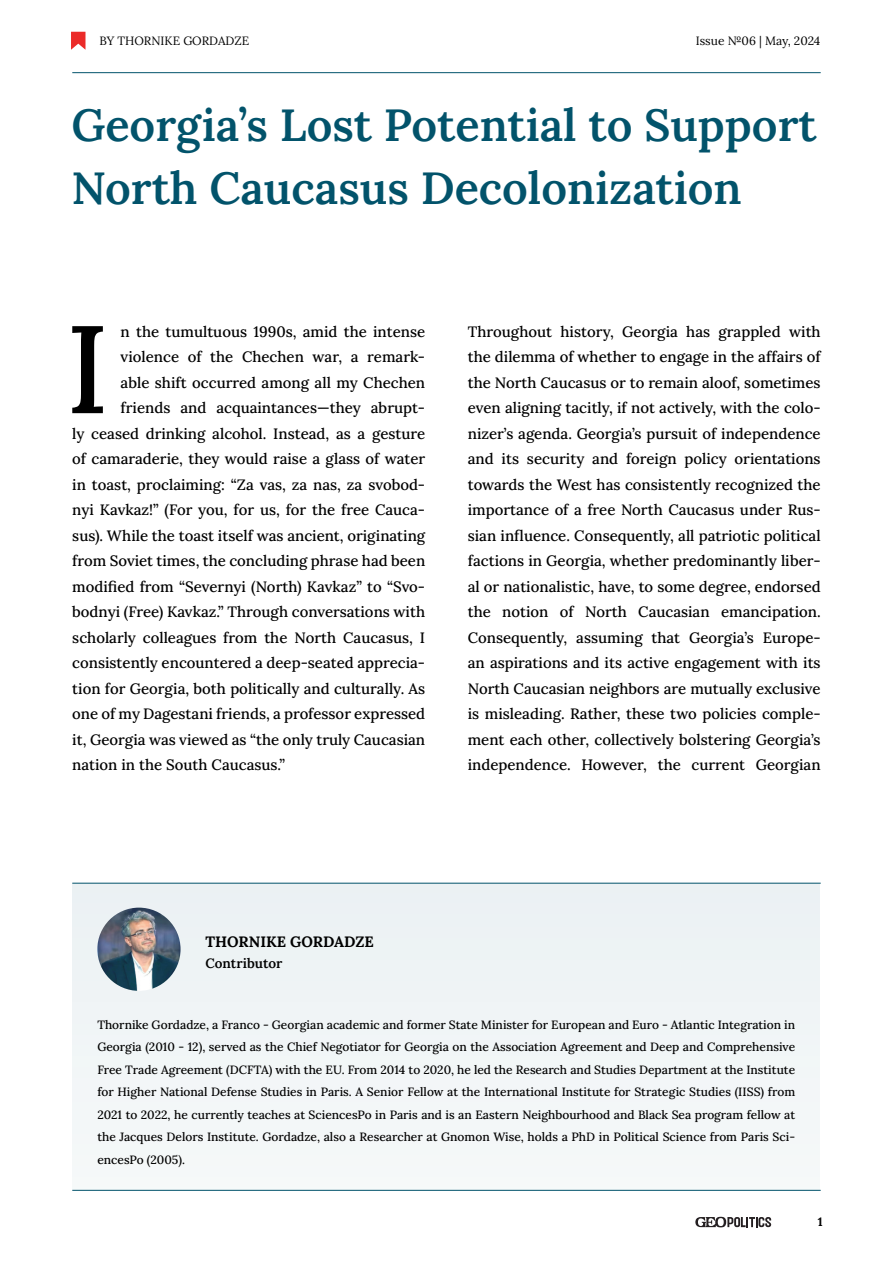
<style>
.page{position:relative;width:893px;height:1263px;background:#fff}
.page>*{position:absolute;margin:0;border:0;box-sizing:border-box;transform-origin:0 0}
.t1{font:500 124.35px "Lora";color:#000}
.t2{font:600 45px/63px "Lora";color:#02536b}
.t3{font:500 15px/25.5px "Lora";color:#000;text-align:justify}
.t4{font:700 15px "Lora";color:#000}
.t5{font:600 13.5px "Lora";color:#000}
.t6{font:500 12px/22.5px "Lora";color:#000;text-align:justify}
.t7{font:12px "Lora";color:#000}
.t8{font:700 12px "Lora";color:#000}
</style>
<div class="page">
<svg style="left:695px;top:1217px;width:76px;height:10px"></svg>
<svg style="left:71px;top:32px;width:14px;height:18px"></svg>
<div style="left:72px;top:883px;width:748px;height:308px;background:#f1f5f7"></div>
<hr style="left:72px;top:883px;width:749px;height:1px;background:#02536b">
<hr style="left:72px;top:1190px;width:749px;height:1px;background:#02536b">
<img style="left:97px;top:908px;width:84px;height:83px;border-radius:42px">
<hr style="left:72px;top:72px;width:749px;height:1px;background:#02536b">
<p class="t7" style="left:100px;top:31px;width:151px">BY THORNIKE GORDADZE</p>
<p class="t7" style="left:696px;top:31px;width:126px">Issue №06 | May, 2024</p>
<h2 class="t2" style="left:71px;top:90px;width:747px">Georgia’s Lost Potential to Support<br>North Caucasus Decolonization</h2>
<h1 class="t1" style="left:66px;top:272px;width:45px">I</h1>
<p class="t3" style="left:121px;top:317px;width:306px">n the tumultuous 1990s, amid the intense</p>
<p class="t3" style="left:121px;top:343px;width:306px">violence of the Chechen war, a remark-</p>
<p class="t3" style="left:121px;top:368px;width:306px">able shift occurred among all my Chechen</p>
<p class="t3" style="left:121px;top:394px;width:306px">friends and acquaintances—they abrupt-</p>
<p class="t3" style="left:72px;top:419px;width:354px">ly ceased drinking alcohol. Instead, as a gesture</p>
<p class="t3" style="left:72px;top:445px;width:354px">of camaraderie, they would raise a glass of water</p>
<p class="t3" style="left:72px;top:470px;width:354px">in toast, proclaiming: “Za vas, za nas, za svobod-</p>
<p class="t3" style="left:72px;top:496px;width:354px">nyi Kavkaz!” (For you, for us, for the free Cauca-</p>
<p class="t3" style="left:72px;top:521px;width:354px">sus). While the toast itself was ancient, originating</p>
<p class="t3" style="left:72px;top:547px;width:354px">from Soviet times, the concluding phrase had been</p>
<p class="t3" style="left:72px;top:572px;width:354px">modified from “Severnyi (North) Kavkaz” to “Svo-</p>
<p class="t3" style="left:72px;top:598px;width:354px">bodnyi (Free) Kavkaz.” Through conversations with</p>
<p class="t3" style="left:72px;top:623px;width:354px">scholarly colleagues from the North Caucasus, I</p>
<p class="t3" style="left:72px;top:649px;width:354px">consistently encountered a deep-seated apprecia-</p>
<p class="t3" style="left:72px;top:674px;width:354px">tion for Georgia, both politically and culturally. As</p>
<p class="t3" style="left:72px;top:700px;width:354px">one of my Dagestani friends, a professor expressed</p>
<p class="t3" style="left:72px;top:725px;width:354px">it, Georgia was viewed as “the only truly Caucasian</p>
<p class="t3" style="left:72px;top:751px;width:214px">nation in the South Caucasus.”</p>
<p class="t3" style="left:468px;top:317px;width:354px">Throughout history, Georgia has grappled with the dilemma of whether to engage in the affairs of the North Caucasus or to remain aloof, sometimes even aligning tacitly, if not actively, with the colo&shy;nizer’s agenda. Georgia’s pursuit of independence and its security and foreign policy orientations towards the West has consistently recognized the importance of a free North Caucasus under Rus&shy;sian influence. Consequently, all patriotic political factions in Georgia, whether predominantly liber&shy;al or nationalistic, have, to some degree, endorsed the notion of North Caucasian emancipation.<br>Consequently, assuming that Georgia’s Europe&shy;an aspirations and its active engagement with its North Caucasian neighbors are mutually exclusive is misleading. Rather, these two policies comple&shy;ment each other, collectively bolstering Georgia’s independence. However, the current Georgian</p>
<p class="t4" style="left:206px;top:929px;width:170px">THORNIKE GORDADZE</p>
<p class="t5" style="left:206px;top:952px;width:78px">Contributor</p>
<p class="t6" style="left:97px;top:1012px;width:699px">Thornike Gordadze, a Franco - Georgian academic and former State Minister for European and Euro - Atlantic Integration in Georgia (2010 - 12), served as the Chief Negotiator for Georgia on the Association Agreement and Deep and Comprehensive Free Trade Agreement (DCFTA) with the EU. From 2014 to 2020, he led the Research and Studies Department at the Institute for Higher National Defense Studies in Paris. A Senior Fellow at the International Institute for Strategic Studies (IISS) from 2021 to 2022, he currently teaches at SciencesPo in Paris and is an Eastern Neighbourhood and Black Sea program fellow at the Jacques Delors Institute. Gordadze, also a Researcher at Gnomon Wise, holds a PhD in Political Science from Paris Sci&shy;encesPo (2005).</p>
<p class="t8" style="left:818px;top:1212px;width:6px">1</p>
</div>
